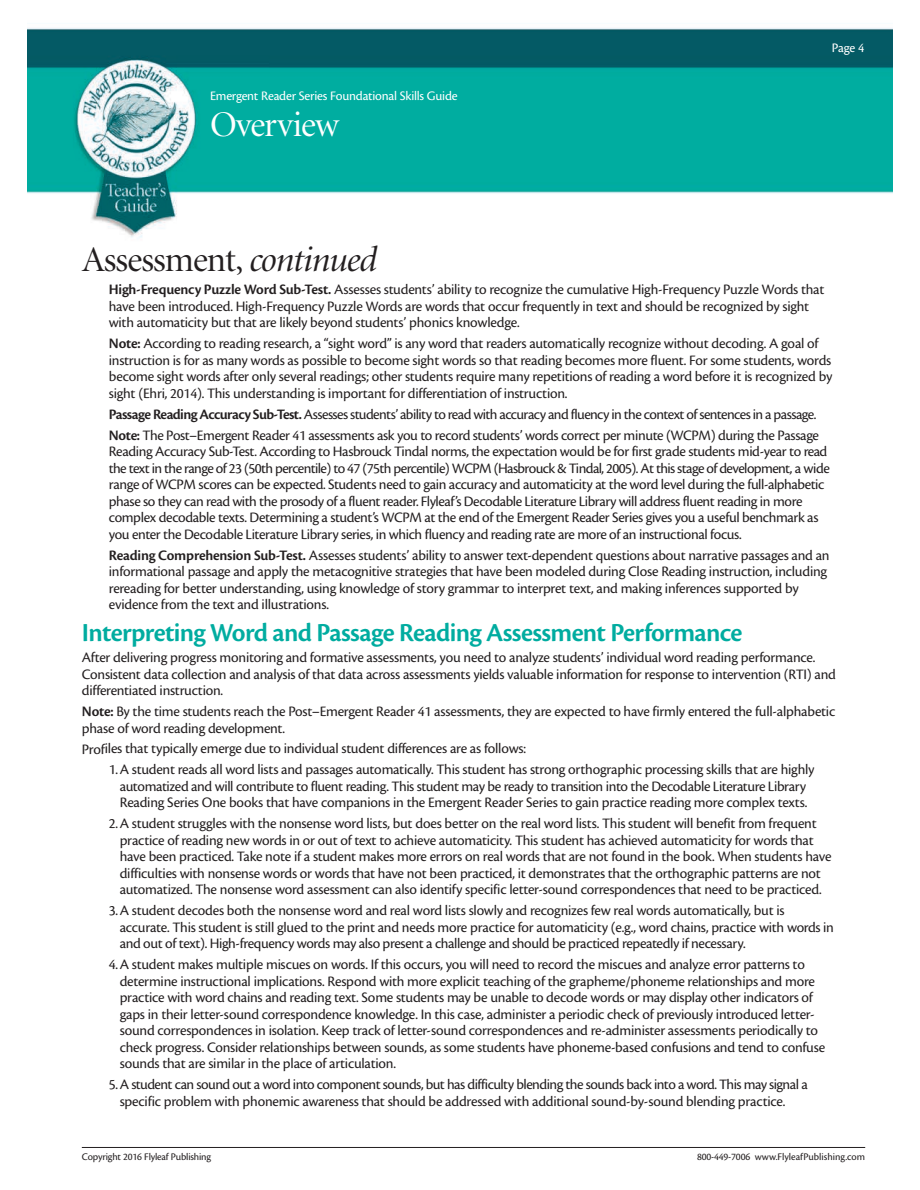
<style>
.page{position:relative;width:920px;height:1190px;background:#fff}
.page>*{position:absolute;margin:0;border:0;box-sizing:border-box;transform-origin:0 0}
.t1{font:36px "Minion Display";letter-spacing:-.025em;color:#231f20}
.t2{font:36px "Minion Display";letter-spacing:-.025em;color:#fff}
.t3{font:600 27px "Cronos Pro";letter-spacing:-.025em;color:#00aca0}
.t4{font:15px/16.5px "Cronos Pro";letter-spacing:-.02em;color:#231f20}
.t5{font:13.5px "Cronos Pro";letter-spacing:-.015em;color:#fff}
.t6{font:10.5px "Cronos Pro";letter-spacing:-.015em;color:#231f20}
.s1{font-style:italic}
.s2{font-weight:600}
</style>
<div class="page">
<hr style="left:82px;top:1147px;width:783px;height:1px;background:#231f20">
<img style="left:28px;top:28px;width:864px;height:210px">
<p class="t5" style="left:210px;top:91px;width:249px">Emergent Reader Series Foundational Skills Guide</p>
<h1 class="t2" style="left:210px;top:111px;width:130px">Overview</h1>
<p class="t5" style="left:832px;top:43px;width:34px">Page 4</p>
<h1 class="t1" style="left:82px;top:245px;width:296px">Assessment, <span class="s1">continued</span></h1>
<p class="t4" style="left:109px;top:283px;width:717px"><span class="s2">High-Frequency Puzzle Word Sub-Test.</span> Assesses students’ ability to recognize the cumulative High-Frequency Puzzle Words that have been introduced. High-Frequency Puzzle Words are words that occur frequently in text and should be recognized by sight with automaticity but that are likely beyond students’ phonics knowledge.</p>
<p class="t4" style="left:109px;top:337px;width:725px"><span class="s2">Note:</span> According to reading research, a “sight word” is any word that readers automatically recognize without decoding. A goal of instruction is for as many words as possible to become sight words so that reading becomes more fluent. For some students, words become sight words after only several readings; other students require many repetitions of reading a word before it is recognized by sight (Ehri, 2014). This understanding is important for differentiation of instruction.</p>
<p class="t4" style="left:109px;top:405px;width:711px;line-height:21px"><span class="s2">Passage Reading Accuracy Sub-Test.</span> Assesses students’ ability to read with accuracy and fluency in the context of sentences in a passage.<br><span class="s2">Note:</span> The Post–Emergent Reader 41 assessments ask you to record students’ words correct per minute (WCPM) during the Passage</p>
<p class="t4" style="left:109px;top:444px;width:722px">Reading Accuracy Sub-Test. According to Hasbrouck Tindal norms, the expectation would be for first grade students mid-year to read the text in the range of 23 (50th percentile) to 47 (75th percentile) WCPM (Hasbrouck &amp; Tindal, 2005). At this stage of development, a wide range of WCPM scores can be expected. Students need to gain accuracy and automaticity at the word level during the full-alphabetic phase so they can read with the prosody of a fluent reader. Flyleaf’s Decodable Literature Library will address fluent reading in more complex decodable texts. Determining a student’s WCPM at the end of the Emergent Reader Series gives you a useful benchmark as you enter the Decodable Literature Library series, in which fluency and reading rate are more of an instructional focus.</p>
<p class="t4" style="left:109px;top:548px;width:722px"><span class="s2">Reading Comprehension Sub-Test.</span> Assesses students’ ability to answer text-dependent questions about narrative passages and an informational passage and apply the metacognitive strategies that have been modeled during Close Reading instruction, including rereading for better understanding, using knowledge of story grammar to interpret text, and making inferences supported by evidence from the text and illustrations.</p>
<h2 class="t3" style="left:82px;top:622px;width:662px">Interpreting Word and Passage Reading Assessment Performance</h2>
<p class="t4" style="left:82px;top:650px;width:755px">After delivering progress monitoring and formative assessments, you need to analyze students’ individual word reading performance.<br>Consistent data collection and analysis of that data across assessments yields valuable information for response to intervention (RTI) and differentiated instruction.</p>
<p class="t4" style="left:82px;top:704px;width:755px"><span class="s2">Note:</span> By the time students reach the Post–Emergent Reader 41 assessments, they are expected to have firmly entered the full-alphabetic phase of word reading development.</p>
<p class="t4" style="left:82px;top:741px;width:446px">Profiles that typically emerge due to individual student differences are as follows:</p>
<p class="t4" style="left:109px;top:762px;width:707px;text-align:center">1. A student reads all word lists and passages automatically. This student has strong orthographic processing skills that are highly automatized and will contribute to fluent reading. This student may be ready to transition into the Decodable Literature Library<br>Reading Series One books that have companions in the Emergent Reader Series to gain practice reading more complex texts.</p>
<p class="t4" style="left:120px;top:816px;width:713px;text-indent:-11px">2. A student struggles with the nonsense word lists, but does better on the real word lists. This student will benefit from frequent practice of reading new words in or out of text to achieve automaticity. This student has achieved automaticity for words that have been practiced. Take note if a student makes more errors on real words that are not found in the book. When students have difficulties with nonsense words or words that have not been practiced, it demonstrates that the orthographic patterns are not automatized. The nonsense word assessment can also identify specific letter-sound correspondences that need to be practiced.</p>
<p class="t4" style="left:120px;top:903px;width:715px;text-indent:-11px">3. A student decodes both the nonsense word and real word lists slowly and recognizes few real words automatically, but is accurate. This student is still glued to the print and needs more practice for automaticity (e.g., word chains, practice with words in and out of text). High-frequency words may also present a challenge and should be practiced repeatedly if necessary.</p>
<p class="t4" style="left:120px;top:957px;width:707px;text-indent:-11px">4. A student makes multiple miscues on words. If this occurs, you will need to record the miscues and analyze error patterns to determine instructional implications. Respond with more explicit teaching of the grapheme/phoneme relationships and more practice with word chains and reading text. Some students may be unable to decode words or may display other indicators of gaps in their letter-sound correspondence knowledge. In this case, administer a periodic check of previously introduced letter&shy;sound correspondences in isolation. Keep track of letter-sound correspondences and re-administer assessments periodically to check progress. Consider relationships between sounds, as some students have phoneme-based confusions and tend to confuse sounds that are similar in the place of articulation.</p>
<p class="t4" style="left:120px;top:1077px;width:689px;text-indent:-11px">5. A student can sound out a word into component sounds, but has difficulty blending the sounds back into a word. This may signal a specific problem with phonemic awareness that should be addressed with additional sound-by-sound blending practice.</p>
<p class="t6" style="left:82px;top:1152px;width:131px">Copyright 2016 Flyleaf Publishing</p>
<p class="t6" style="left:697px;top:1152px;width:170px">800-449-7006 www.FlyleafPublishing.com</p>
</div>
